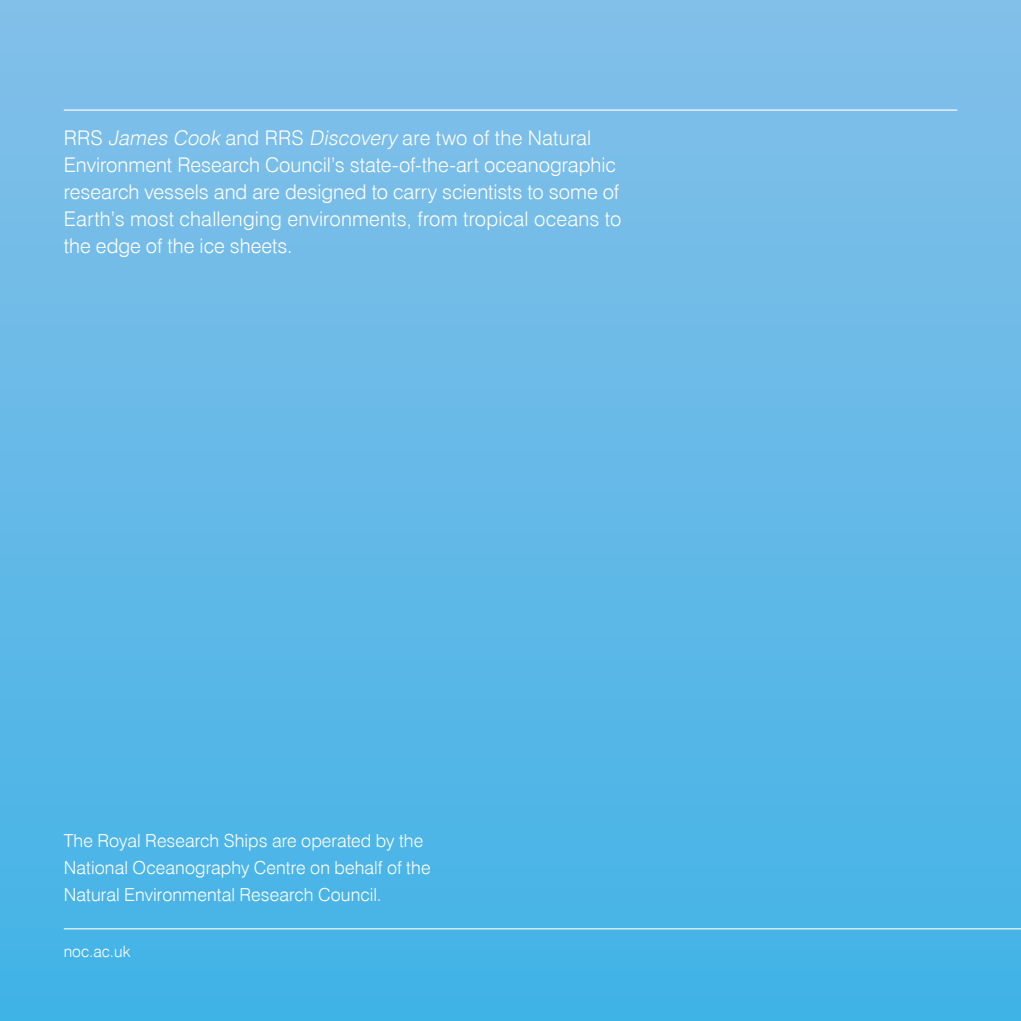
<style>
.page{position:relative;width:1021px;height:1021px;background:#fff}
.page>*{position:absolute;margin:0;border:0;box-sizing:border-box;transform-origin:0 0}
.t1{font:300 20.25px/27px "Swiss 721 BT";color:#fff}
.t2{font:300 18px/27px "Swiss 721 BT";letter-spacing:.005em;color:#fff}
.t3{font:300 15.75px "Swiss 721 BT";color:#fff}
.s1{font-style:italic}
</style>
<div class="page">
<div style="left:0;top:0;width:1020px;height:1020px;background:linear-gradient(to bottom,#84bfe9,#42b3e6)"></div>
<hr style="left:64px;top:928px;width:956px;height:1px;background:#fff">
<hr style="left:64px;top:109px;width:893px;height:2px;background:#fff">
<p class="t1" style="left:64px;top:124px;width:559px">RRS <span class="s1">James Cook</span> and RRS <span class="s1">Discovery</span> are two of the Natural Environment Research Council’s state-of-the-art oceanographic research vessels and are designed to carry scientists to some of Earth’s most challenging environments, from tropical oceans to the edge of the ice sheets.</p>
<p class="t2" style="left:64px;top:827px;width:368px">The Royal Research Ships are operated by the<br>National Oceanography Centre on behalf of the<br>Natural Environmental Research Council.</p>
<p class="t3" style="left:64px;top:942px;width:68px">noc.ac.uk</p>
</div>
